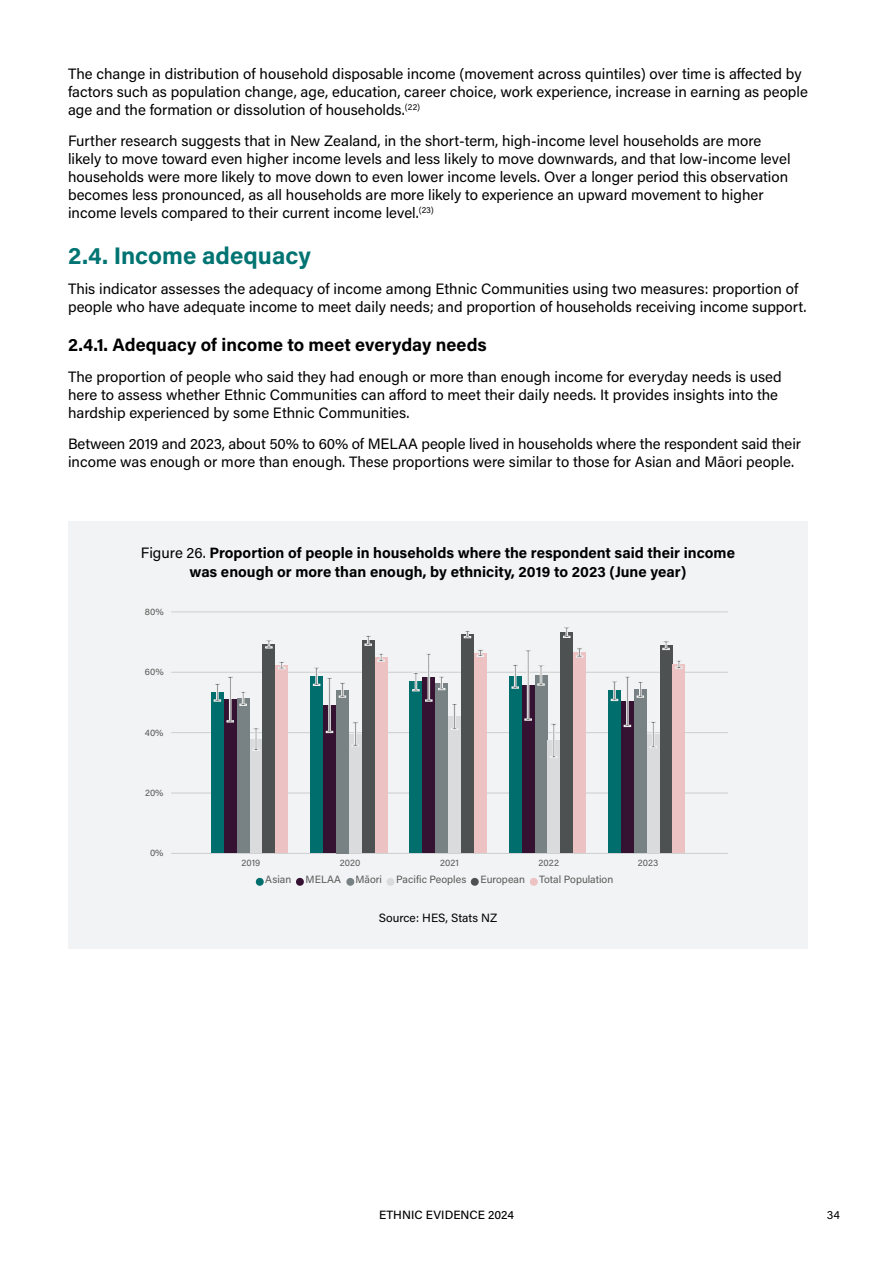
<style>
.page{position:relative;width:893px;height:1263px;background:#fff}
.page>*{position:absolute;margin:0;border:0;box-sizing:border-box;transform-origin:0 0}
.t1{font:700 24px "Acumin Pro";color:#007472}
.t2{font:700 18px "Acumin Pro";color:#000}
.t3{font:15px/18px "Acumin Pro";color:#000}
.t4{font:700 15px/19.5px "Acumin Pro";color:#000;text-align:center}
.t5{font:12px "Acumin Variable Concept";letter-spacing:.005em;color:#000}
.t6{font:12px "Acumin Pro";color:#000}
.t7{font:10.5px "Acumin Pro";color:#605e5c}
.t8{font:9.45px "Acumin Pro";letter-spacing:.005em;color:#605e5c}
.s1{font-weight:400}
</style>
<div class="page">
<div style="left:68px;top:521px;width:740px;height:428px;background:#f1f3f4"></div>
<hr style="left:171px;top:853px;width:556px;height:1px;background:#d9d9d9">
<hr style="left:171px;top:793px;width:556px;height:1px;background:#d9d9d9">
<hr style="left:171px;top:732px;width:556px;height:1px;background:#d9d9d9">
<hr style="left:171px;top:672px;width:556px;height:1px;background:#d9d9d9">
<hr style="left:171px;top:611px;width:556px;height:1px;background:#d9d9d9">
<div style="left:211px;top:692px;width:12px;height:161px;background:#007472"></div>
<div style="left:310px;top:676px;width:13px;height:177px;background:#007472"></div>
<div style="left:410px;top:682px;width:12px;height:171px;background:#007472"></div>
<div style="left:509px;top:676px;width:12px;height:177px;background:#007472"></div>
<div style="left:608px;top:691px;width:13px;height:162px;background:#007472"></div>
<div style="left:224px;top:699px;width:12px;height:154px;background:#3a1335"></div>
<div style="left:323px;top:705px;width:13px;height:148px;background:#3a1335"></div>
<div style="left:423px;top:677px;width:12px;height:176px;background:#3a1335"></div>
<div style="left:522px;top:685px;width:12px;height:168px;background:#3a1335"></div>
<div style="left:621px;top:701px;width:12px;height:152px;background:#3a1335"></div>
<div style="left:237px;top:698px;width:12px;height:155px;background:#788284"></div>
<div style="left:336px;top:690px;width:13px;height:163px;background:#788284"></div>
<div style="left:436px;top:683px;width:12px;height:170px;background:#788284"></div>
<div style="left:535px;top:675px;width:12px;height:178px;background:#788284"></div>
<div style="left:634px;top:689px;width:12px;height:164px;background:#788284"></div>
<div style="left:250px;top:739px;width:12px;height:114px;background:#d9dbdc"></div>
<div style="left:349px;top:734px;width:12px;height:119px;background:#d9dbdc"></div>
<div style="left:448px;top:716px;width:13px;height:137px;background:#d9dbdc"></div>
<div style="left:548px;top:741px;width:12px;height:112px;background:#d9dbdc"></div>
<div style="left:647px;top:735px;width:12px;height:118px;background:#d9dbdc"></div>
<div style="left:263px;top:644px;width:12px;height:209px;background:#525555"></div>
<div style="left:362px;top:640px;width:12px;height:213px;background:#525555"></div>
<div style="left:461px;top:634px;width:13px;height:219px;background:#525555"></div>
<div style="left:561px;top:632px;width:12px;height:221px;background:#525555"></div>
<div style="left:660px;top:645px;width:12px;height:208px;background:#525555"></div>
<div style="left:276px;top:665px;width:12px;height:188px;background:#edc2c3"></div>
<div style="left:375px;top:657px;width:12px;height:196px;background:#edc2c3"></div>
<div style="left:474px;top:653px;width:12px;height:200px;background:#edc2c3"></div>
<div style="left:573px;top:652px;width:13px;height:201px;background:#edc2c3"></div>
<div style="left:673px;top:664px;width:12px;height:189px;background:#edc2c3"></div>
<div style="left:216px;top:684px;width:3px;height:17px;background:#605e5c;border:1px solid #fff"></div>
<div style="left:315px;top:667px;width:3px;height:18px;background:#605e5c;border:1px solid #fff"></div>
<div style="left:514px;top:665px;width:2px;height:23px;background:#605e5c;border:1px solid #fff"></div>
<div style="left:229px;top:677px;width:2px;height:45px;background:#605e5c;border:1px solid #fff"></div>
<div style="left:328px;top:678px;width:3px;height:54px;background:#605e5c;border:1px solid #fff"></div>
<div style="left:428px;top:654px;width:2px;height:47px;background:#605e5c;border:1px solid #fff"></div>
<div style="left:527px;top:650px;width:2px;height:70px;background:#605e5c;border:1px solid #fff"></div>
<div style="left:626px;top:677px;width:3px;height:49px;background:#605e5c;border:1px solid #fff"></div>
<div style="left:341px;top:683px;width:3px;height:14px;background:#605e5c;border:1px solid #fff"></div>
<div style="left:540px;top:665px;width:2px;height:20px;background:#605e5c;border:1px solid #fff"></div>
<div style="left:255px;top:728px;width:2px;height:22px;background:#605e5c;border:1px solid #fff"></div>
<div style="left:354px;top:722px;width:2px;height:24px;background:#605e5c;border:1px solid #fff"></div>
<div style="left:453px;top:704px;width:3px;height:25px;background:#605e5c;border:1px solid #fff"></div>
<div style="left:553px;top:724px;width:2px;height:33px;background:#605e5c;border:1px solid #fff"></div>
<div style="left:652px;top:722px;width:2px;height:25px;background:#605e5c;border:1px solid #fff"></div>
<svg style="left:213px;top:699px;width:8px;height:3px"></svg>
<svg style="left:412px;top:672px;width:8px;height:20px"></svg>
<svg style="left:511px;top:686px;width:8px;height:3px"></svg>
<svg style="left:215px;top:677px;width:18px;height:8px"></svg>
<svg style="left:226px;top:720px;width:8px;height:3px"></svg>
<svg style="left:326px;top:731px;width:7px;height:2px"></svg>
<svg style="left:425px;top:699px;width:8px;height:3px"></svg>
<svg style="left:524px;top:718px;width:8px;height:3px"></svg>
<svg style="left:623px;top:725px;width:8px;height:2px"></svg>
<svg style="left:313px;top:677px;width:32px;height:9px"></svg>
<svg style="left:239px;top:692px;width:8px;height:14px"></svg>
<svg style="left:338px;top:695px;width:8px;height:3px"></svg>
<svg style="left:438px;top:676px;width:8px;height:14px"></svg>
<svg style="left:537px;top:683px;width:8px;height:3px"></svg>
<svg style="left:611px;top:676px;width:33px;height:25px"></svg>
<svg style="left:252px;top:748px;width:8px;height:3px"></svg>
<svg style="left:451px;top:728px;width:7px;height:2px"></svg>
<svg style="left:265px;top:640px;width:8px;height:9px"></svg>
<svg style="left:364px;top:636px;width:8px;height:10px"></svg>
<svg style="left:464px;top:631px;width:7px;height:7px"></svg>
<svg style="left:563px;top:627px;width:8px;height:11px"></svg>
<svg style="left:662px;top:641px;width:8px;height:9px"></svg>
<svg style="left:278px;top:662px;width:8px;height:7px"></svg>
<svg style="left:377px;top:654px;width:8px;height:8px"></svg>
<svg style="left:476px;top:649px;width:8px;height:8px"></svg>
<svg style="left:576px;top:648px;width:8px;height:10px"></svg>
<svg style="left:675px;top:660px;width:8px;height:9px"></svg>
<svg style="left:256px;top:878px;width:8px;height:8px"></svg>
<svg style="left:296px;top:878px;width:8px;height:8px"></svg>
<svg style="left:346px;top:878px;width:8px;height:8px"></svg>
<svg style="left:387px;top:878px;width:7px;height:8px"></svg>
<svg style="left:471px;top:878px;width:8px;height:8px"></svg>
<svg style="left:530px;top:878px;width:8px;height:8px"></svg>
<p class="t3" style="left:68px;top:64px;width:741px">The change in distribution of household disposable income (movement across quintiles) over time is affected by factors such as population change, age, education, career choice, work experience, increase in earning as people age and the formation or dissolution of households.<sup>(22)</sup></p>
<p class="t3" style="left:68px;top:131px;width:724px">Further research suggests that in New Zealand, in the short-term, high-income level households are more likely to move toward even higher income levels and less likely to move downwards, and that low-income level households were more likely to move down to even lower income levels. Over a longer period this observation becomes less pronounced, as all households are more likely to experience an upward movement to higher income levels compared to their current income level.<sup>(23)</sup></p>
<h1 class="t1" style="left:68px;top:238px;width:244px">2.4. Income adequacy</h1>
<p class="t3" style="left:68px;top:280px;width:740px">This indicator assesses the adequacy of income among Ethnic Communities using two measures: proportion of people who have adequate income to meet daily needs; and proportion of households receiving income support.</p>
<p class="t2" style="left:68px;top:332px;width:420px">2.4.1. Adequacy of income to meet everyday needs</p>
<p class="t3" style="left:68px;top:367px;width:715px">The proportion of people who said they had enough or more than enough income for everyday needs is used here to assess whether Ethnic Communities can afford to meet their daily needs. It provides insights into the hardship experienced by some Ethnic Communities.</p>
<p class="t3" style="left:68px;top:434px;width:734px">Between 2019 and 2023, about 50% to 60% of MELAA people lived in households where the respondent said their income was enough or more than enough. These proportions were similar to those for Asian and Māori people.</p>
<p class="t4" style="left:141px;top:542px;width:595px"><span class="s1">Figure 26.</span> Proportion of people in households where the respondent said their income was enough or more than enough, by ethnicity, 2019 to 2023 (June year)</p>
<p class="t8" style="left:145px;top:605px;width:20px">80%</p>
<p class="t8" style="left:145px;top:665px;width:20px">60%</p>
<p class="t8" style="left:145px;top:726px;width:20px">40%</p>
<p class="t8" style="left:145px;top:786px;width:20px">20%</p>
<p class="t8" style="left:150px;top:846px;width:15px">0%</p>
<p class="t8" style="left:241px;top:856px;width:20px">2019</p>
<p class="t8" style="left:340px;top:856px;width:22px">2020</p>
<p class="t8" style="left:440px;top:856px;width:20px">2021</p>
<p class="t8" style="left:539px;top:856px;width:22px">2022</p>
<p class="t8" style="left:638px;top:856px;width:22px">2023</p>
<p class="t7" style="left:265px;top:872px;width:27px">Asian</p>
<p class="t7" style="left:306px;top:872px;width:37px">MELAA</p>
<p class="t7" style="left:356px;top:872px;width:28px">Māori</p>
<p class="t7" style="left:396px;top:872px;width:72px">Pacific Peoples</p>
<p class="t7" style="left:481px;top:872px;width:46px">European</p>
<p class="t7" style="left:539px;top:872px;width:75px">Total Population</p>
<p class="t6" style="left:379px;top:909px;width:120px">Source: HES, Stats NZ</p>
<p class="t5" style="left:379px;top:1206px;width:137px">ETHNIC EVIDENCE 2024</p>
<p class="t5" style="left:827px;top:1206px;width:15px">34</p>
</div>
